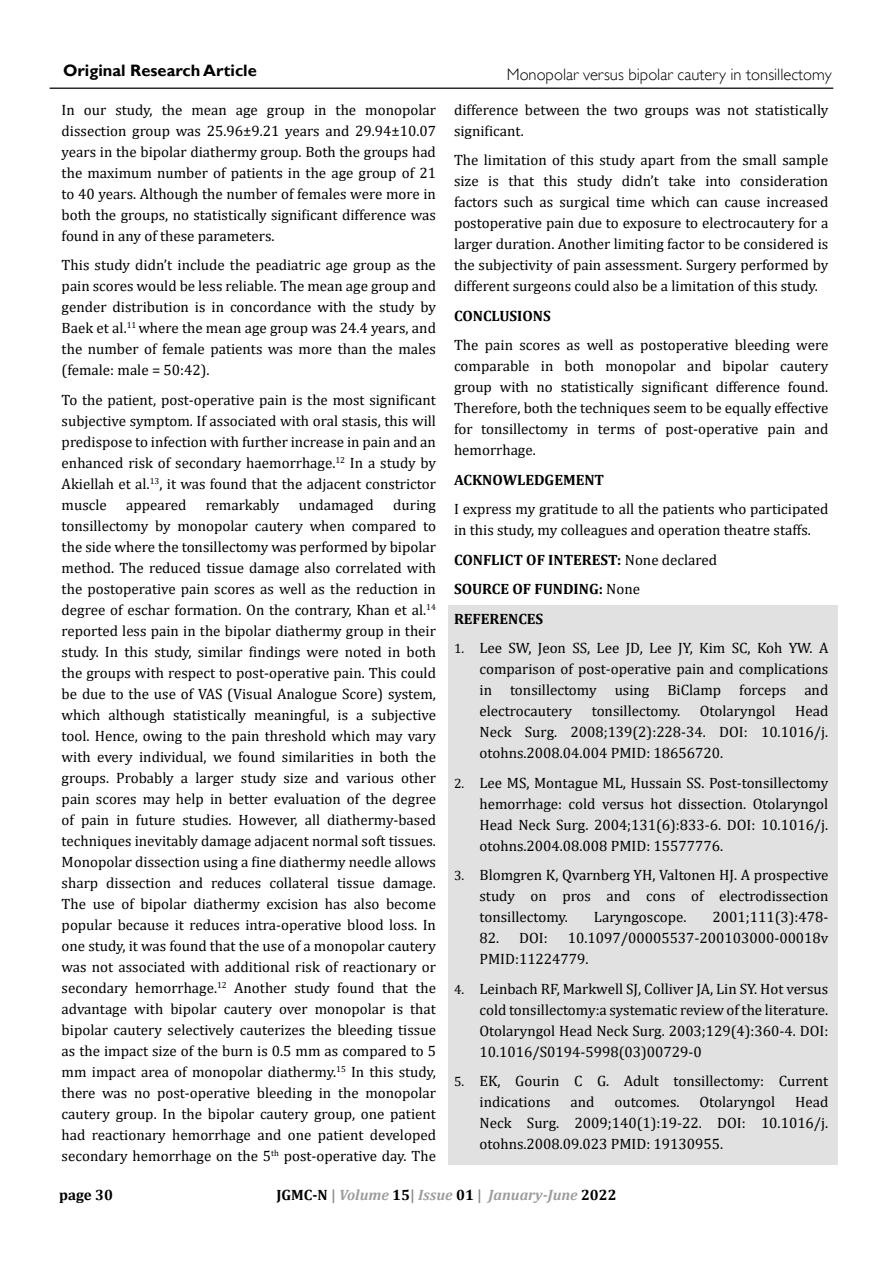
<style>
.page{position:relative;width:893px;height:1263px;background:#fff}
.page>*{position:absolute;margin:0;border:0;box-sizing:border-box;transform-origin:0 0}
.t1{font:300 16.5px "Gill Sans";color:#000}
.t2{font:700 16.5px "Gill Sans";color:#000}
.t3{font:15px/21px "Cambria";color:#000;text-align:justify}
.t4{font:700 15px/29.5px "Cambria";color:#000}
.t5{font:italic 700 15px "Cambria";color:#9d9d9c}
.s1{font-weight:400}
.s2{font-size:13.5px}
.s3{font-style:normal;color:#000}
.s4{font-style:normal;color:#878787}
</style>
<div class="page">
<hr style="left:50px;top:88px;width:783px;height:1px;background:#000">
<div style="left:449px;top:605px;width:389px;height:560px;background:#e1e1e1"></div>
<p class="t2" style="left:63px;top:61px;width:195px">Original Research Article</p>
<p class="t1" style="left:507px;top:65px;width:326px">Monopolar versus bipolar cautery in tonsillectomy</p>
<p class="t3" style="left:62px;top:99px;width:376px">In our study, the mean age group in the monopolar dissection group was 25.96±9.21 years and 29.94±10.07 years in the bipolar diathermy group. Both the groups had the maximum number of patients in the age group of 21 to 40 years. Although the number of females were more in both the groups, no statistically significant difference was found in any of these parameters.</p>
<p class="t3" style="left:62px;top:255px;width:376px">This study didn’t include the peadiatric age group as the pain scores would be less reliable. The mean age group and gender distribution is in concordance with the study by Baek et al.<sup>11</sup> where the mean age group was 24.4 years, and the number of female patients was more than the males (female: male = 50:42).</p>
<p class="t3" style="left:62px;top:389px;width:376px">To the patient, post-operative pain is the most significant subjective symptom. If associated with oral stasis, this will predispose to infection with further increase in pain and an enhanced risk of secondary haemorrhage.<sup>12</sup> In a study by Akiellah et al.<sup>13</sup>, it was found that the adjacent constrictor muscle</p>
<p class="t3" style="left:454px;top:99px;width:376px">difference between the two groups was not statistically significant.</p>
<p class="t3" style="left:454px;top:150px;width:376px">The limitation of this study apart from the small sample size is that this study didn’t take into consideration factors such as surgical time which can cause increased postoperative pain due to exposure to electrocautery for a larger duration. Another limiting factor to be considered is the subjectivity of pain assessment. Surgery performed by different surgeons could also be a limitation of this study.</p>
<p class="t4" style="left:454px;top:300px;width:98px">CONCLUSIONS</p>
<p class="t3" style="left:454px;top:335px;width:376px">The pain scores as well as postoperative bleeding were comparable in both monopolar and bipolar cautery group with no statistically significant difference found.<br>Therefore, both the techniques seem to be equally effective for tonsillectomy in terms of post-operative pain and hemorrhage.</p>
<p class="t4" style="left:454px;top:464px;width:152px">ACKNOWLEDGEMENT</p>
<p class="t3" style="left:454px;top:499px;width:376px">I express my gratitude to all the patients who participated in this study, my colleagues and operation theatre staffs.</p>
<p class="t4" style="left:454px;top:544px;width:265px">CONFLICT OF INTEREST: <span class="s1">None declared<br></span>SOURCE OF FUNDING: <span class="s1">None<br></span>REFERENCES</p>
<p class="t3" style="left:479px;top:638px;width:350px;text-indent:-26px"><span class="s2">1.</span> Lee SW, Jeon SS, Lee JD, Lee JY, Kim SC, Koh YW. A comparison of post-operative pain and complications in tonsillectomy using BiClamp forceps and electrocautery</p>
<p class="t3" style="left:62px;top:494px;width:376px;text-indent:332px">during tonsillectomy by monopolar cautery when compared to the side where the tonsillectomy was performed by bipolar method. The reduced tissue damage also correlated with the postoperative pain scores as well as the reduction in degree of eschar formation. On the contrary, Khan et al.<sup>14 </sup>reported less pain in the bipolar diathermy group in their study. In this study, similar findings were noted in both the groups with respect to post-operative pain. This could be due to the use of VAS (Visual Analogue Score) system, which although statistically meaningful, is a subjective tool. Hence, owing to the pain threshold which may vary with every individual, we found similarities in both the groups. Probably a larger study size and various other pain scores may help in better evaluation of the degree of pain in future studies. However, all diathermy-based techniques inevitably damage adjacent normal soft tissues.<br>Monopolar dissection using a fine diathermy needle allows sharp dissection and reduces collateral tissue damage.<br>The use of bipolar diathermy excision has also become popular because it reduces intra-operative blood loss. In one study, it was found that the use of a monopolar cautery was not associated with additional risk of reactionary or secondary hemorrhage.<sup>12</sup> Another study found that the advantage with bipolar cautery over monopolar is that bipolar cautery selectively cauterizes the bleeding tissue as the impact size of the burn is 0.5 mm as compared to 5 mm impact area of monopolar diathermy.<sup>15</sup> In this study, there was no post-operative bleeding in the monopolar cautery group. In the bipolar cautery group, one patient had reactionary hemorrhage and one patient developed secondary hemorrhage on the 5<sup>th</sup> post-operative day. The</p>
<p class="t3" style="left:126px;top:494px;width:62px">appeared</p>
<p class="t3" style="left:206px;top:494px;width:75px">remarkably</p>
<p class="t3" style="left:299px;top:494px;width:77px">undamaged</p>
<p class="t3" style="left:479px;top:701px;width:350px;text-indent:316px">Head Neck Surg. 2008;139(2):228-34. DOI: 10.1016/j. otohns.2008.04.004 PMID: 18656720.</p>
<p class="t3" style="left:479px;top:772px;width:350px;text-indent:-26px"><span class="s2">2.</span> Lee MS, Montague ML, Hussain SS. Post-tonsillectomy hemorrhage: cold versus hot dissection. Otolaryngol Head Neck Surg. 2004;131(6):833-6. DOI: 10.1016/j. otohns.2004.08.008 PMID: 15577776.</p>
<p class="t3" style="left:479px;top:865px;width:350px;text-indent:-26px"><span class="s2">3.</span> Blomgren K, Qvarnberg YH, Valtonen HJ. A prospective study on pros and cons of electrodissection tonsillectomy.</p>
<p class="t3" style="left:592px;top:701px;width:90px">tonsillectomy.</p>
<p class="t3" style="left:700px;top:701px;width:77px">Otolaryngol</p>
<p class="t3" style="left:594px;top:907px;width:94px">Laryngoscope.</p>
<p class="t3" style="left:713px;top:907px;width:117px">2001;111(3):478-</p>
<p class="t3" style="left:479px;top:928px;width:350px;text-indent:88px">10.1097/00005537-200103000-00018v<br>PMID:11224779.</p>
<p class="t3" style="left:479px;top:978px;width:350px;text-indent:-26px"><span class="s2">4.</span> Leinbach RF, Markwell SJ, Colliver JA, Lin SY. Hot versus cold tonsillectomy:a systematic review of the literature.<br>Otolaryngol Head Neck Surg. 2003;129(4):360-4. DOI:<br>10.1016/S0194-5998(03)00729-0</p>
<p class="t3" style="left:479px;top:1071px;width:350px;text-indent:-26px"><span class="s2">5.</span> EK, Gourin C G. Adult tonsillectomy: Current indications</p>
<p class="t3" style="left:479px;top:928px;width:70px">82. DOI:</p>
<p class="t3" style="left:479px;top:1092px;width:350px;text-indent:316px">Head Neck Surg. 2009;140(1):19-22. DOI: 10.1016/j. otohns.2008.09.023 PMID: 19130955.</p>
<p class="t3" style="left:570px;top:1092px;width:26px">and</p>
<p class="t3" style="left:614px;top:1092px;width:67px">outcomes.</p>
<p class="t3" style="left:699px;top:1092px;width:77px">Otolaryngol</p>
<p class="t4" style="left:59px;top:1180px;width:55px">page 30</p>
<p class="t5" style="left:276px;top:1186px;width:342px"><span class="s3">JGMC-N</span> <span class="s4">|</span> Volume <span class="s3">15</span><span class="s4">|</span> Issue <span class="s3">01</span> <span class="s4">|</span> January-June <span class="s3">2022</span></p>
</div>
